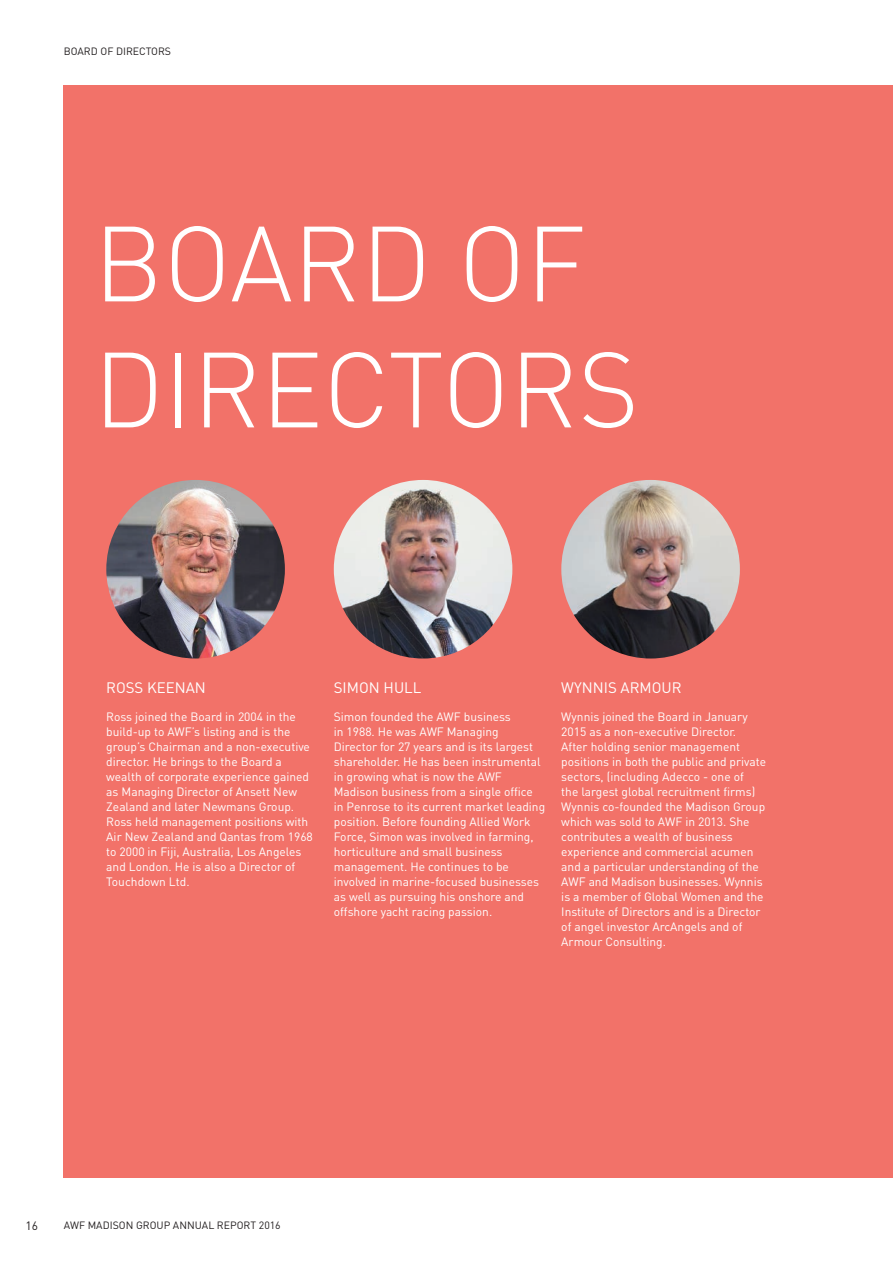
<style>
.page{position:relative;width:893px;height:1263px;background:#fff}
.page>*{position:absolute;margin:0;border:0;box-sizing:border-box;transform-origin:0 0}
.t1{font:300 105px/126px "DIN";color:#fff}
.t2{font:15px "DIN";color:#fff}
.t3{font:12px/15px "DIN";color:#fff}
.t4{font:12px "DIN";color:#231f20}
.t5{font:10.5px "DIN";color:#231f20}
</style>
<div class="page">
<div style="left:64px;top:85px;width:829px;height:1093px;background:#f27269"></div>
<img style="left:334px;top:480px;width:178px;height:178px;border-radius:89px">
<img style="left:561px;top:480px;width:179px;height:178px;border-radius:89px">
<img style="left:106px;top:480px;width:179px;height:178px;border-radius:89px">
<p class="t5" style="left:64px;top:45px;width:109px">BOARD OF DIRECTORS</p>
<h1 class="t1" style="left:94px;top:200px;width:547px">BOARD OF<br>DIRECTORS</h1>
<p class="t2" style="left:106px;top:678px;width:101px">ROSS KEENAN</p>
<p class="t3" style="left:106px;top:709px;width:208px">Ross joined the Board in 2004 in the build-up to AWF’s listing and is the group’s Chairman and a non-executive director. He brings to the Board a wealth of corporate experience gained as Managing Director of Ansett New Zealand and later Newmans Group.<br>Ross held management positions with Air New Zealand and Qantas from 1968 to 2000 in Fiji, Australia, Los Angeles and London. He is also a Director of Touchdown Ltd.</p>
<p class="t2" style="left:334px;top:678px;width:89px">SIMON HULL</p>
<p class="t3" style="left:334px;top:709px;width:213px">Simon founded the AWF business<br>in 1988. He was AWF Managing<br>Director for 27 years and is its largest shareholder. He has been instrumental in growing what is now the AWF Madison business from a single office in Penrose to its current market leading position. Before founding Allied Work Force, Simon was involved in farming, horticulture and small business management. He continues to be involved in marine-focused businesses as well as pursuing his onshore and offshore yacht racing passion.</p>
<p class="t2" style="left:561px;top:678px;width:122px">WYNNIS ARMOUR</p>
<p class="t3" style="left:561px;top:709px;width:206px">Wynnis joined the Board in January 2015 as a non-executive Director.<br>After holding senior management positions in both the public and private sectors, (including Adecco - one of<br>the largest global recruitment firms)<br>Wynnis co-founded the Madison Group which was sold to AWF in 2013. She contributes a wealth of business experience and commercial acumen and a particular understanding of the AWF and Madison businesses. Wynnis is a member of Global Women and the Institute of Directors and is a Director of angel investor ArcAngels and of Armour Consulting.</p>
<p class="t4" style="left:26px;top:1218px;width:14px">16</p>
<p class="t5" style="left:64px;top:1219px;width:219px">AWF MADISON GROUP ANNUAL REPORT 2016</p>
</div>
